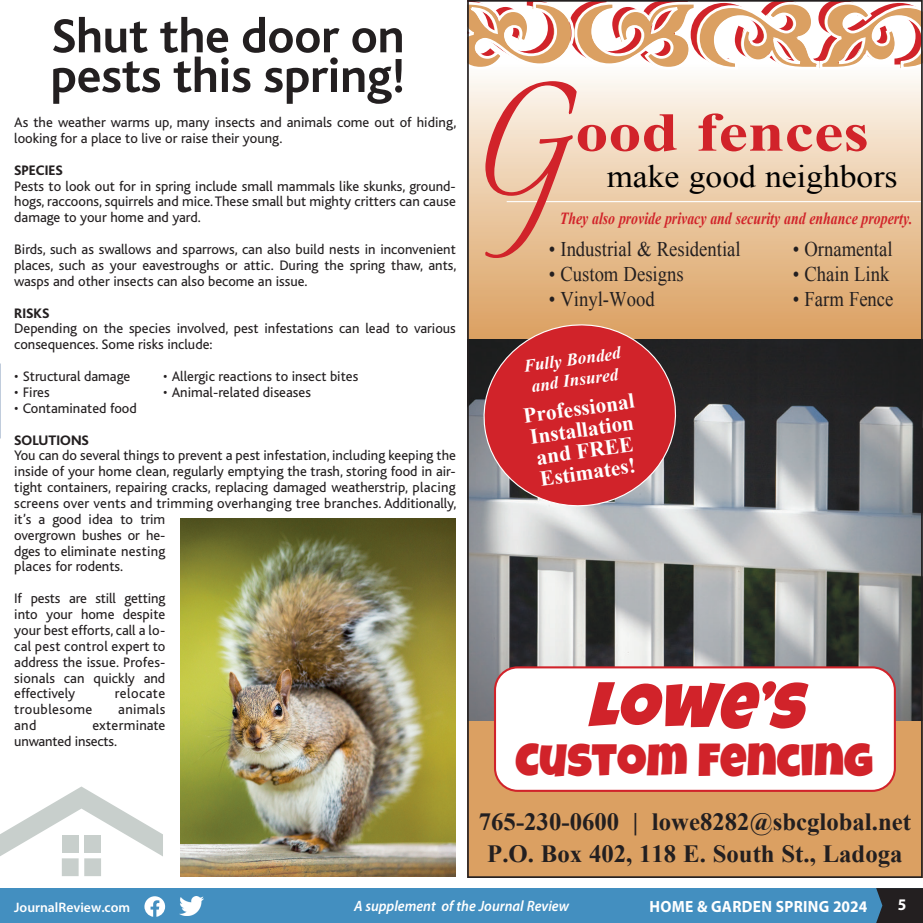
<style>
.page{position:relative;width:923px;height:923px;background:#fff}
.page>*{position:absolute;margin:0;border:0;box-sizing:border-box;transform-origin:0 0}
.t1{font:italic 64.88px "Luckiest Guy";color:#d1232a}
.t2{font:700 54.88px "Times New Roman";color:#d1232a;scale:1.2 1}
.TEXTE_RENVERSÉ{font:700 50px/39.6px "Bliss";letter-spacing:-.005em;color:#231f20}
.t3{font:46.12px "Luckiest Guy";color:#d1232a}
.t4{font:31.62px "Times New Roman";color:#000;scale:1.06 1}
.t5{font:700 24.75px "Times New Roman";color:#231f20}
.t6{font:700 21.38px/21.4px "Times New Roman";color:#fff}
.t7{font:20.88px "Times New Roman";color:#231f20;scale:.89 1}
.t8{font:italic 700 17.25px/20.8px "Times New Roman";color:#fff;text-align:center}
.t9{font:italic 700 16.88px "Times New Roman";color:#d1232a;scale:.82 1}
.t10{font:700 16.25px "Myriad Pro";letter-spacing:.02em;color:#fff;scale:.95 1}
.t11{font:italic 600 15px "Myriad Pro";color:#fff;scale:.95 1}
.TEXTE_RENVERSÉ-2{font:14.38px/15.9px "Bliss";color:#231f20}
.TEXTE_RENVERSÉ-3{font:800 14.38px "Bliss";color:#231f20}
.TEXTE_RENVERSÉ-4{font:14.38px "Bliss";letter-spacing:.03em;color:#231f20}
.TEXTE_RENVERSÉ-5{font:14.38px "Bliss";letter-spacing:.02em;color:#231f20}
.t12{font:600 13.75px "Myriad Pro";color:#fff}
.s1{font-family:"Zapfino";font-weight:400;font-size:99.12px}
</style>
<div class="page">
<div style="left:0;top:888px;width:922px;height:34px;background:#438fc0"></div>
<svg style="left:876px;top:888px;width:46px;height:34px;background:#25272c"></svg>
<svg style="left:144px;top:896px;width:21px;height:20px"></svg>
<img style="left:179px;top:896px;width:24px;height:19px">
<svg style="left:0;top:363px;width:1px;height:76px"></svg>
<img style="left:470px;top:338px;width:449px;height:383px">
<div style="left:467px;top:721px;width:455px;height:157px;background:#dba062"></div>
<div style="left:467px;top:65px;width:455px;height:273px;background:linear-gradient(to bottom,#fdfbf6,#da9e5d)"></div>
<hr style="left:506px;top:201px;width:415px;height:1px;background:#fff">
<div style="left:495px;top:667px;width:399px;height:123px;background:#fff;border-radius:23px"></div>
<div style="left:494px;top:666px;width:401px;height:125px;border:2px solid #d1232a;border-radius:23px"></div>
<svg style="left:478px;top:318px;width:203px;height:194px;background:#bc4242"></svg>
<img style="left:180px;top:518px;width:276px;height:358px">
<div style="left:84px;top:858px;width:17px;height:18px;background:#c8cfcc"></div>
<div style="left:62px;top:858px;width:17px;height:18px;background:#c8cfcc"></div>
<svg style="left:0;top:786px;width:163px;height:70px"></svg>
<svg style="left:467px;top:0;width:456px;height:65px"></svg>
<p class="TEXTE_RENVERSÉ" style="left:50px;top:17px;width:356px">Shut the door on pests this spring!</p>
<p class="TEXTE_RENVERSÉ-2" style="left:14px;top:115px;width:443px">As the weather warms up, many insects and animals come out of hiding, looking for a place to live or raise their young.</p>
<p class="TEXTE_RENVERSÉ-3" style="left:14px;top:163px;width:50px">SPECIES</p>
<p class="TEXTE_RENVERSÉ-2" style="left:14px;top:178px;width:443px;text-align:justify">Pests to look out for in spring include small mammals like skunks, ground&shy;hogs, raccoons, squirrels and mice. These small but mighty critters can cause damage to your home and yard.</p>
<p class="TEXTE_RENVERSÉ-2" style="left:14px;top:242px;width:443px;text-align:justify">Birds, such as swallows and sparrows, can also build nests in inconvenient places, such as your eavestroughs or attic. During the spring thaw, ants, wasps and other insects can also become an issue.</p>
<p class="TEXTE_RENVERSÉ-3" style="left:14px;top:305px;width:37px">RISKS</p>
<p class="TEXTE_RENVERSÉ-2" style="left:14px;top:321px;width:443px">Depending on the species involved, pest infestations can lead to various consequences. Some risks include:</p>
<p class="TEXTE_RENVERSÉ-2" style="left:14px;top:368px;width:118px">• Structural damage</p>
<p class="TEXTE_RENVERSÉ-2" style="left:14px;top:384px;width:37px">• Fires</p>
<p class="TEXTE_RENVERSÉ-2" style="left:14px;top:400px;width:124px">• Contaminated food</p>
<p class="TEXTE_RENVERSÉ-3" style="left:14px;top:432px;width:76px">SOLUTIONS</p>
<p class="TEXTE_RENVERSÉ-2" style="left:14px;top:448px;width:443px">You can do several things to prevent a pest infestation, including keeping the inside of your home clean, regularly emptying the trash, storing food in air&shy;tight containers, repairing cracks, replacing damaged weatherstrip, placing screens over vents and trimming overhanging tree branches. Additionally, it’s a good idea to trim<br>overgrown bushes or he-<br>dges to eliminate nesting<br>places for rodents.</p>
<p class="TEXTE_RENVERSÉ-2" style="left:14px;top:591px;width:153px;text-align:justify">If pests are still getting into your home despite your best efforts, call a lo&shy;cal pest control expert to address the issue. Profes&shy;sionals can quickly and effectively</p>
<p class="TEXTE_RENVERSÉ-2" style="left:163px;top:369px;width:197px">• Allergic reactions to insect bites</p>
<p class="TEXTE_RENVERSÉ-2" style="left:163px;top:384px;width:149px">• Animal-related diseases</p>
<p class="TEXTE_RENVERSÉ-4" style="left:115px;top:686px;width:52px">relocate</p>
<p class="TEXTE_RENVERSÉ-4" style="left:14px;top:702px;width:80px">troublesome</p>
<p class="TEXTE_RENVERSÉ-5" style="left:118px;top:702px;width:48px">animals</p>
<p class="TEXTE_RENVERSÉ-2" style="left:14px;top:717px;width:24px">and</p>
<p class="TEXTE_RENVERSÉ-2" style="left:14px;top:717px;width:152px;text-indent:78px">exterminate unwanted insects.</p>
<p class="t2" style="left:467px;top:94px;width:336px"><span class="s1">G</span>ood fences</p>
<p class="t4" style="left:606px;top:155px;width:276px">make good neighbors</p>
<p class="t9" style="left:560px;top:206px;width:432px">They also provide privacy and security and enhance property.</p>
<p class="t7" style="left:549px;top:235px;width:217px">• Industrial &amp; Residential</p>
<p class="t7" style="left:549px;top:260px;width:153px">• Custom Designs</p>
<p class="t7" style="left:549px;top:285px;width:120px">• Vinyl-Wood</p>
<p class="t7" style="left:792px;top:235px;width:113px">• Ornamental</p>
<p class="t7" style="left:792px;top:260px;width:110px">• Chain Link</p>
<p class="t7" style="left:792px;top:285px;width:115px">• Farm Fence</p>
<p class="t8" style="left:522px;top:355px;width:99px;rotate:-8deg">Fully Bonded and Insured</p>
<p class="t6" style="left:522px;top:405px;width:113px;rotate:-8deg">Professional<br>Installation and FREE<br>Estimates!</p>
<p class="t1" style="left:586px;top:663px;width:236px">LOWE’S</p>
<p class="t3" style="left:515px;top:730px;width:359px">CUSTOM FENCING</p>
<p class="t5" style="left:479px;top:804px;width:433px">765-230-0600 | lowe8282@sbcglobal.net</p>
<p class="t5" style="left:487px;top:836px;width:417px">P.O. Box 402, 118 E. South St., Ladoga</p>
<p class="t12" style="left:14px;top:898px;width:117px">JournalReview.com</p>
<p class="t11" style="left:354px;top:896px;width:228px">A supplement of the Journal Review</p>
<p class="t10" style="left:649px;top:895px;width:231px">HOME &amp; GARDEN SPRING 2024</p>
<p class="t10" style="left:897px;top:894px;width:11px">5</p>
</div>
